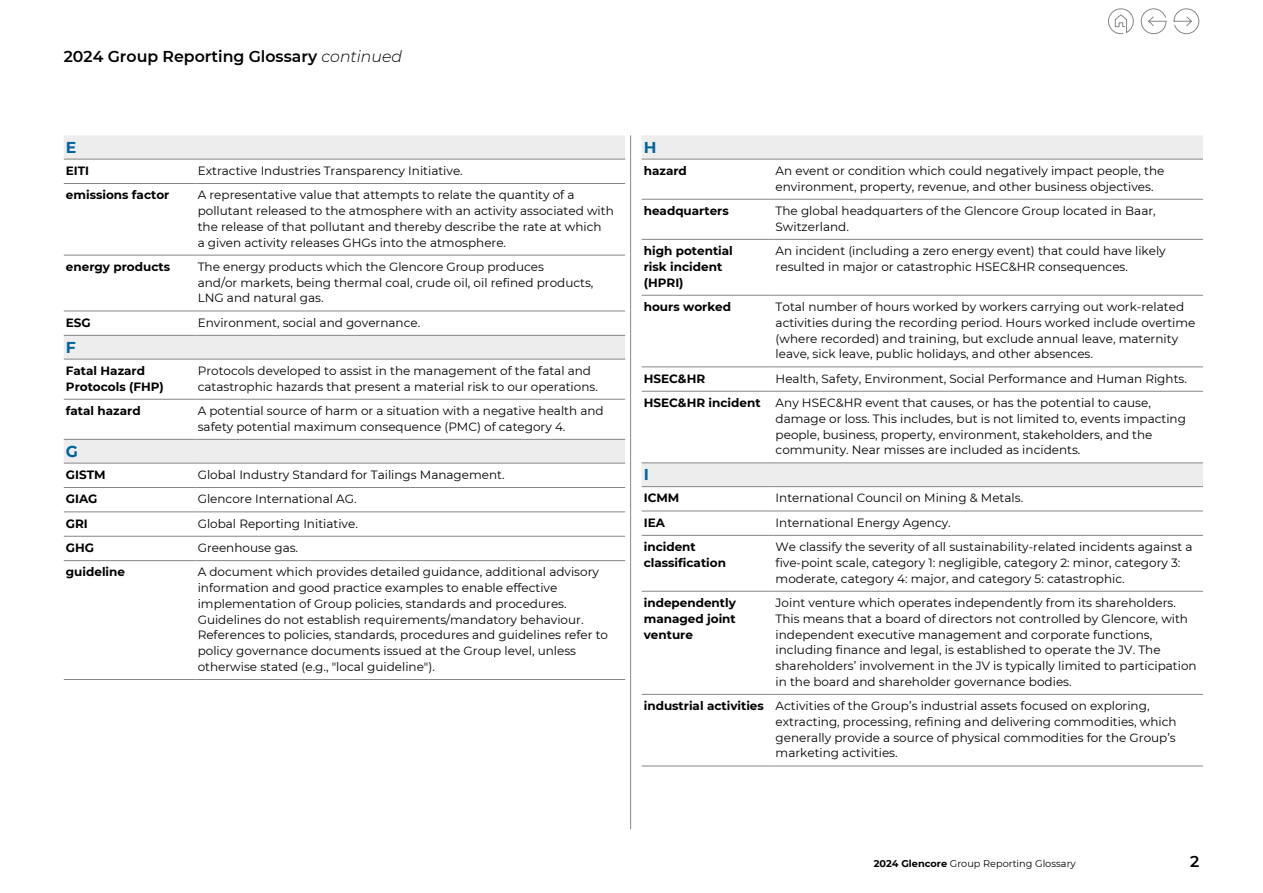
<style>
.page{position:relative;width:1263px;height:893px;background:#fff}
.page>*{position:absolute;margin:0;border:0;box-sizing:border-box;transform-origin:0 0}
.t1{font:600 15.75px "Montserrat";color:#000}
.t2{font:700 15.75px "Montserrat";color:#00649e}
.t3{font:12px/15.8px "Montserrat";color:#000}
.t4{font:700 12px/15.8px "Montserrat";color:#000}
.t5{font:9.75px "Montserrat";color:#000}
.s1{font-weight:300;font-style:italic}
.s2{font-weight:700}
</style>
<div class="page">
<hr style="left:630px;top:135px;width:1px;height:694px;background:#878787">
<svg style="left:64px;top:135px;width:561px;height:328px"></svg>
<hr style="left:64px;top:159px;width:132px;height:1px;background:#878787">
<hr style="left:196px;top:159px;width:429px;height:1px;background:#878787">
<hr style="left:64px;top:183px;width:132px;height:1px;background:#878787">
<hr style="left:196px;top:183px;width:429px;height:1px;background:#878787">
<hr style="left:64px;top:255px;width:132px;height:1px;background:#878787">
<hr style="left:196px;top:255px;width:429px;height:1px;background:#878787">
<hr style="left:64px;top:311px;width:132px;height:1px;background:#878787">
<hr style="left:196px;top:311px;width:429px;height:1px;background:#878787">
<hr style="left:64px;top:335px;width:132px;height:1px;background:#878787">
<hr style="left:196px;top:335px;width:429px;height:1px;background:#878787">
<hr style="left:64px;top:359px;width:132px;height:1px;background:#878787">
<hr style="left:196px;top:359px;width:429px;height:1px;background:#878787">
<hr style="left:64px;top:399px;width:132px;height:1px;background:#878787">
<hr style="left:196px;top:399px;width:429px;height:1px;background:#878787">
<hr style="left:64px;top:439px;width:132px;height:1px;background:#878787">
<hr style="left:196px;top:439px;width:429px;height:1px;background:#878787">
<hr style="left:64px;top:463px;width:132px;height:1px;background:#878787">
<hr style="left:196px;top:463px;width:429px;height:1px;background:#878787">
<hr style="left:64px;top:487px;width:132px;height:1px;background:#878787">
<hr style="left:196px;top:487px;width:429px;height:1px;background:#878787">
<hr style="left:64px;top:512px;width:132px;height:1px;background:#878787">
<hr style="left:196px;top:512px;width:429px;height:1px;background:#878787">
<hr style="left:64px;top:536px;width:132px;height:1px;background:#878787">
<hr style="left:196px;top:536px;width:429px;height:1px;background:#878787">
<hr style="left:64px;top:560px;width:132px;height:1px;background:#878787">
<hr style="left:196px;top:560px;width:429px;height:1px;background:#878787">
<hr style="left:64px;top:679px;width:132px;height:1px;background:#878787">
<hr style="left:196px;top:679px;width:429px;height:1px;background:#878787">
<svg style="left:642px;top:135px;width:561px;height:351px"></svg>
<hr style="left:642px;top:159px;width:131px;height:1px;background:#878787">
<hr style="left:773px;top:159px;width:430px;height:1px;background:#878787">
<hr style="left:642px;top:199px;width:131px;height:1px;background:#878787">
<hr style="left:773px;top:199px;width:430px;height:1px;background:#878787">
<hr style="left:642px;top:239px;width:131px;height:1px;background:#878787">
<hr style="left:773px;top:239px;width:430px;height:1px;background:#878787">
<hr style="left:642px;top:295px;width:131px;height:1px;background:#878787">
<hr style="left:773px;top:295px;width:430px;height:1px;background:#878787">
<hr style="left:642px;top:367px;width:131px;height:1px;background:#878787">
<hr style="left:773px;top:367px;width:430px;height:1px;background:#878787">
<hr style="left:642px;top:391px;width:131px;height:1px;background:#878787">
<hr style="left:773px;top:391px;width:430px;height:1px;background:#878787">
<hr style="left:642px;top:463px;width:131px;height:1px;background:#878787">
<hr style="left:773px;top:463px;width:430px;height:1px;background:#878787">
<hr style="left:642px;top:486px;width:131px;height:1px;background:#878787">
<hr style="left:773px;top:486px;width:430px;height:1px;background:#878787">
<hr style="left:642px;top:511px;width:131px;height:1px;background:#878787">
<hr style="left:773px;top:511px;width:430px;height:1px;background:#878787">
<hr style="left:642px;top:535px;width:131px;height:1px;background:#878787">
<hr style="left:773px;top:535px;width:430px;height:1px;background:#878787">
<hr style="left:642px;top:591px;width:131px;height:1px;background:#878787">
<hr style="left:773px;top:591px;width:430px;height:1px;background:#878787">
<hr style="left:642px;top:694px;width:131px;height:1px;background:#878787">
<hr style="left:773px;top:694px;width:430px;height:1px;background:#878787">
<hr style="left:642px;top:766px;width:131px;height:1px;background:#878787">
<hr style="left:773px;top:766px;width:430px;height:1px;background:#878787">
<svg style="left:1108px;top:8px;width:59px;height:27px"></svg>
<svg style="left:1173px;top:8px;width:26px;height:26px"></svg>
<h1 class="t1" style="left:64px;top:45px;width:340px">2024 Group Reporting Glossary <span class="s1">continued</span></h1>
<h1 class="t2" style="left:66px;top:136px;width:12px">E</h1>
<p class="t4" style="left:66px;top:162px;width:25px">EITI</p>
<p class="t3" style="left:198px;top:162px;width:267px">Extractive Industries Transparency Initiative.</p>
<p class="t4" style="left:66px;top:187px;width:105px">emissions factor</p>
<p class="t3" style="left:198px;top:187px;width:418px">A representative value that attempts to relate the quantity of a pollutant released to the atmosphere with an activity associated with the release of that pollutant and thereby describe the rate at which<br>a given activity releases GHGs into the atmosphere.</p>
<p class="t4" style="left:66px;top:258px;width:106px">energy products</p>
<p class="t3" style="left:198px;top:258px;width:397px">The energy products which the Glencore Group produces<br>and/or markets, being thermal coal, crude oil, oil refined products,<br>LNG and natural gas.</p>
<p class="t4" style="left:66px;top:314px;width:26px">ESG</p>
<p class="t3" style="left:198px;top:314px;width:224px">Environment, social and governance.</p>
<h1 class="t2" style="left:66px;top:336px;width:12px">F</h1>
<p class="t4" style="left:66px;top:362px;width:99px">Fatal Hazard<br>Protocols (FHP)</p>
<p class="t3" style="left:198px;top:362px;width:402px">Protocols developed to assist in the management of the fatal and catastrophic hazards that present a material risk to our operations.</p>
<p class="t4" style="left:66px;top:402px;width:76px">fatal hazard</p>
<p class="t3" style="left:198px;top:403px;width:407px">A potential source of harm or a situation with a negative health and safety potential maximum consequence (PMC) of category 4.</p>
<h1 class="t2" style="left:66px;top:440px;width:14px">G</h1>
<p class="t4" style="left:66px;top:466px;width:41px">GISTM</p>
<p class="t3" style="left:198px;top:466px;width:308px">Global Industry Standard for Tailings Management.</p>
<p class="t4" style="left:66px;top:491px;width:33px">GIAG</p>
<p class="t3" style="left:198px;top:491px;width:160px">Glencore International AG.</p>
<p class="t4" style="left:66px;top:515px;width:24px">GRI</p>
<p class="t3" style="left:198px;top:515px;width:162px">Global Reporting Initiative.</p>
<p class="t4" style="left:66px;top:539px;width:30px">GHG</p>
<p class="t3" style="left:198px;top:540px;width:102px">Greenhouse gas.</p>
<p class="t4" style="left:66px;top:564px;width:61px">guideline</p>
<p class="t3" style="left:198px;top:564px;width:412px">A document which provides detailed guidance, additional advisory information and good practice examples to enable effective implementation of Group policies, standards and procedures.<br>Guidelines do not establish requirements/mandatory behaviour.<br>References to policies, standards, procedures and guidelines refer to policy governance documents issued at the Group level, unless otherwise stated (e.g., "local guideline").</p>
<h1 class="t2" style="left:644px;top:136px;width:14px">H</h1>
<p class="t4" style="left:644px;top:162px;width:45px">hazard</p>
<p class="t3" style="left:776px;top:162px;width:390px">An event or condition which could negatively impact people, the environment, property, revenue, and other business objectives.</p>
<p class="t4" style="left:644px;top:202px;width:87px">headquarters</p>
<p class="t3" style="left:776px;top:203px;width:382px">The global headquarters of the Glencore Group located in Baar,<br>Switzerland.</p>
<p class="t4" style="left:644px;top:242px;width:91px">high potential risk incident (HPRI)</p>
<p class="t3" style="left:776px;top:243px;width:392px">An incident (including a zero energy event) that could have likely resulted in major or catastrophic HSEC&amp;HR consequences.</p>
<p class="t4" style="left:644px;top:298px;width:89px">hours worked</p>
<p class="t3" style="left:776px;top:298px;width:421px">Total number of hours worked by workers carrying out work-related activities during the recording period. Hours worked include overtime (where recorded) and training, but exclude annual leave, maternity leave, sick leave, public holidays, and other absences.</p>
<p class="t4" style="left:644px;top:370px;width:63px">HSEC&amp;HR</p>
<p class="t3" style="left:644px;top:366px;width:545px;line-height:24.3px;text-indent:132px">Health, Safety, Environment, Social Performance and Human Rights.<br><span class="s2">HSEC&amp;HR incident</span> Any HSEC&amp;HR event that causes, or has the potential to cause,</p>
<p class="t3" style="left:776px;top:410px;width:412px">damage or loss. This includes, but is not limited to, events impacting people, business, property, environment, stakeholders, and the community. Near misses are included as incidents.</p>
<h1 class="t2" style="left:644px;top:463px;width:7px">I</h1>
<p class="t4" style="left:644px;top:490px;width:37px">ICMM</p>
<p class="t3" style="left:776px;top:490px;width:249px">International Council on Mining &amp; Metals.</p>
<p class="t4" style="left:644px;top:514px;width:23px">IEA</p>
<p class="t3" style="left:776px;top:514px;width:177px">International Energy Agency.</p>
<p class="t4" style="left:644px;top:538px;width:84px">incident classification</p>
<p class="t3" style="left:776px;top:539px;width:418px">We classify the severity of all sustainability-related incidents against a five-point scale, category 1: negligible, category 2: minor, category 3: moderate, category 4: major, and category 5: catastrophic.</p>
<p class="t4" style="left:644px;top:594px;width:94px;text-align:justify">independently managed joint venture</p>
<p class="t3" style="left:776px;top:594px;width:423px">Joint venture which operates independently from its shareholders.<br>This means that a board of directors not controlled by Glencore, with independent executive management and corporate functions, including finance and legal, is established to operate the JV. The shareholders’ involvement in the JV is typically limited to participation in the board and shareholder governance bodies.</p>
<p class="t3" style="left:776px;top:698px;width:402px;text-indent:-132px"><span class="s2">industrial activities</span> Activities of the Group’s industrial assets focused on exploring, extracting, processing, refining and delivering commodities, which generally provide a source of physical commodities for the Group’s marketing activities.</p>
<p class="t5" style="left:874px;top:857px;width:204px"><span class="s2">2024 Glencore</span> Group Reporting Glossary</p>
<h1 class="t1" style="left:1190px;top:851px;width:11px">2</h1>
</div>
